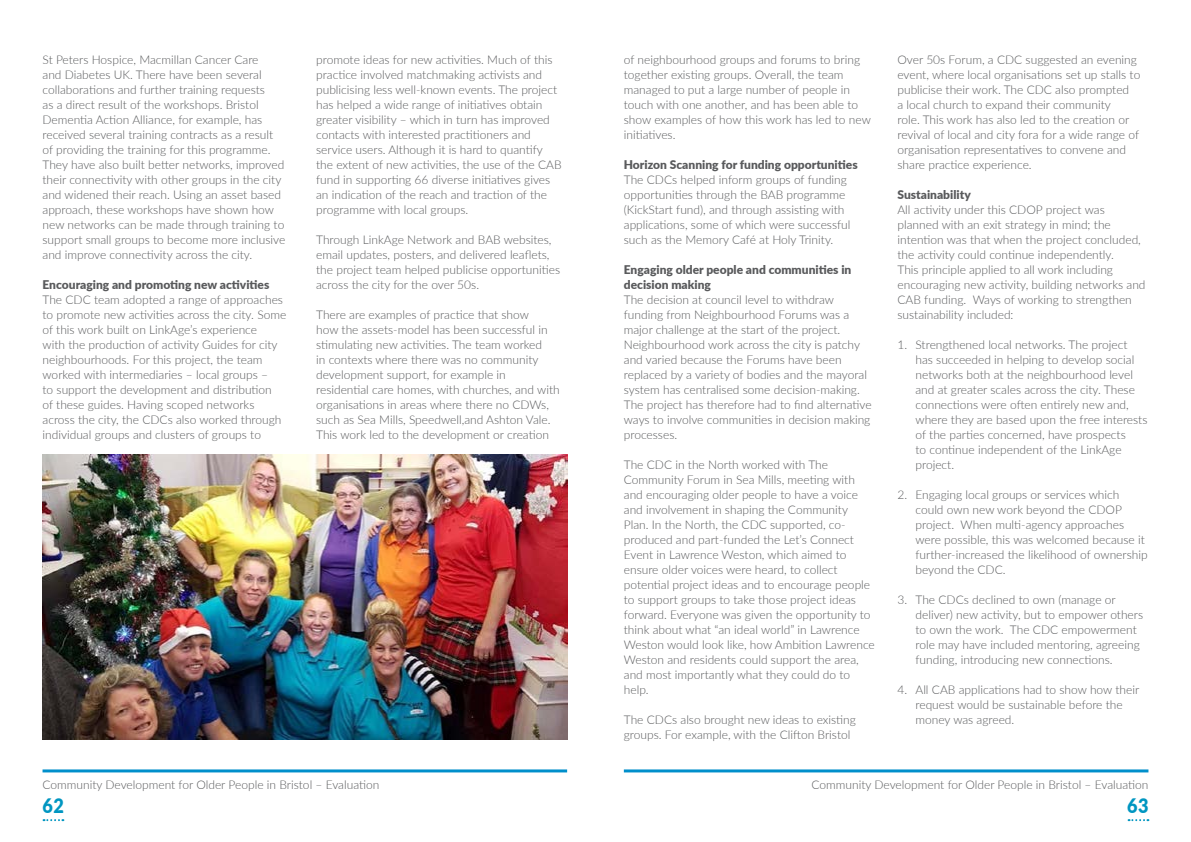
<style>
.page{position:relative;width:1191px;height:842px;background:#fff}
.page>*{position:absolute;margin:0;border:0;box-sizing:border-box;transform-origin:0 0}
.t1{font:900 20px "Lato";color:#0096c1;scale:.9 1}
.t2{font:300 12px/15px "Lato";color:#595a5c}
.t3{font:900 12px/15px "Lato";color:#595a5c}
</style>
<div class="page">
<hr style="left:43px;top:769px;width:524px;height:3px;background:#008fcb">
<svg style="left:44px;top:819px;width:19px;height:2px"></svg>
<hr style="left:624px;top:769px;width:524px;height:3px;background:#008fcb">
<svg style="left:1128px;top:819px;width:20px;height:2px"></svg>
<img style="left:43px;top:454px;width:524px;height:285px">
<p class="t2" style="left:43px;top:52px;width:244px">St Peters Hospice, Macmillan Cancer Care<br>and Diabetes UK. There have been several collaborations and further training requests<br>as a direct result of the workshops. Bristol Dementia Action Alliance, for example, has received several training contracts as a result of providing the training for this programme.<br>They have also built better networks, improved their connectivity with other groups in the city and widened their reach. Using an asset based approach, these workshops have shown how new networks can be made through training to support small groups to become more inclusive and improve connectivity across the city.</p>
<p class="t3" style="left:43px;top:277px;width:228px">Encouraging and promoting new activities</p>
<p class="t2" style="left:43px;top:292px;width:245px">The CDC team adopted a range of approaches to promote new activities across the city. Some of this work built on LinkAge’s experience<br>with the production of activity Guides for city neighbourhoods. For this project, the team worked with intermediaries – local groups –<br>to support the development and distribution<br>of these guides. Having scoped networks across the city, the CDCs also worked through individual groups and clusters of groups to</p>
<p class="t2" style="left:316px;top:52px;width:247px">promote ideas for new activities. Much of this practice involved matchmaking activists and publicising less well-known events. The project has helped a wide range of initiatives obtain greater visibility – which in turn has improved contacts with interested practitioners and service users. Although it is hard to quantify the extent of new activities, the use of the CAB fund in supporting 66 diverse initiatives gives an indication of the reach and traction of the programme with local groups.</p>
<p class="t2" style="left:316px;top:232px;width:245px">Through LinkAge Network and BAB websites, email updates, posters, and delivered leaflets, the project team helped publicise opportunities across the city for the over 50s.</p>
<p class="t2" style="left:316px;top:307px;width:245px">There are examples of practice that show<br>how the assets-model has been successful in stimulating new activities. The team worked<br>in contexts where there was no community development support, for example in residential care homes, with churches, and with organisations in areas where there no CDWs, such as Sea Mills, Speedwell,and Ashton Vale.<br>This work led to the development or creation</p>
<p class="t2" style="left:624px;top:52px;width:248px">of neighbourhood groups and forums to bring together existing groups. Overall, the team managed to put a large number of people in touch with one another, and has been able to show examples of how this work has led to new initiatives.</p>
<p class="t3" style="left:624px;top:157px;width:235px">Horizon Scanning for funding opportunities</p>
<p class="t2" style="left:624px;top:172px;width:228px">The CDCs helped inform groups of funding opportunities through the BAB programme (KickStart fund), and through assisting with applications, some of which were successful such as the Memory Café at Holy Trinity.</p>
<p class="t3" style="left:624px;top:262px;width:229px">Engaging older people and communities in decision making</p>
<p class="t2" style="left:624px;top:292px;width:249px">The decision at council level to withdraw funding from Neighbourhood Forums was a major challenge at the start of the project.<br>Neighbourhood work across the city is patchy and varied because the Forums have been replaced by a variety of bodies and the mayoral system has centralised some decision-making.<br>The project has therefore had to find alternative ways to involve communities in decision making processes.</p>
<p class="t2" style="left:624px;top:457px;width:252px">The CDC in the North worked with The Community Forum in Sea Mills, meeting with and encouraging older people to have a voice and involvement in shaping the Community Plan. In the North, the CDC supported, co&shy;produced and part-funded the Let’s Connect Event in Lawrence Weston, which aimed to ensure older voices were heard, to collect potential project ideas and to encourage people to support groups to take those project ideas forward. Everyone was given the opportunity to think about what “an ideal world” in Lawrence Weston would look like, how Ambition Lawrence Weston and residents could support the area, and most importantly what they could do to help.</p>
<p class="t2" style="left:624px;top:712px;width:234px">The CDCs also brought new ideas to existing groups. For example, with the Clifton Bristol</p>
<p class="t2" style="left:897px;top:52px;width:244px">Over 50s Forum, a CDC suggested an evening event, where local organisations set up stalls to publicise their work. The CDC also prompted<br>a local church to expand their community<br>role. This work has also led to the creation or revival of local and city fora for a wide range of organisation representatives to convene and share practice experience.</p>
<p class="t3" style="left:897px;top:187px;width:75px">Sustainability</p>
<p class="t2" style="left:897px;top:202px;width:249px">All activity under this CDOP project was planned with an exit strategy in mind; the intention was that when the project concluded, the activity could continue independently.<br>This principle applied to all work including encouraging new activity, building networks and CAB funding. Ways of working to strengthen sustainability included:</p>
<p class="t2" style="left:915px;top:337px;width:233px;text-indent:-18px">1. Strengthened local networks. The project has succeeded in helping to develop social networks both at the neighbourhood level and at greater scales across the city. These connections were often entirely new and, where they are based upon the free interests of the parties concerned, have prospects<br>to continue independent of the LinkAge project.</p>
<p class="t2" style="left:915px;top:487px;width:234px;text-indent:-18px">2. Engaging local groups or services which could own new work beyond the CDOP project. When multi-agency approaches were possible, this was welcomed because it further-increased the likelihood of ownership beyond the CDC.</p>
<p class="t2" style="left:915px;top:592px;width:229px;text-indent:-18px">3. The CDCs declined to own (manage or deliver) new activity, but to empower others to own the work. The CDC empowerment role may have included mentoring, agreeing funding, introducing new connections.</p>
<p class="t2" style="left:915px;top:682px;width:225px;text-indent:-18px">4. All CAB applications had to show how their request would be sustainable before the money was agreed.</p>
<p class="t2" style="left:43px;top:777px;width:338px">Community Development for Older People in Bristol – Evaluation</p>
<h1 class="t1" style="left:43px;top:791px;width:25px">62</h1>
<p class="t2" style="left:811px;top:777px;width:338px">Community Development for Older People in Bristol – Evaluation</p>
<h1 class="t1" style="left:1127px;top:791px;width:25px">63</h1>
</div>
